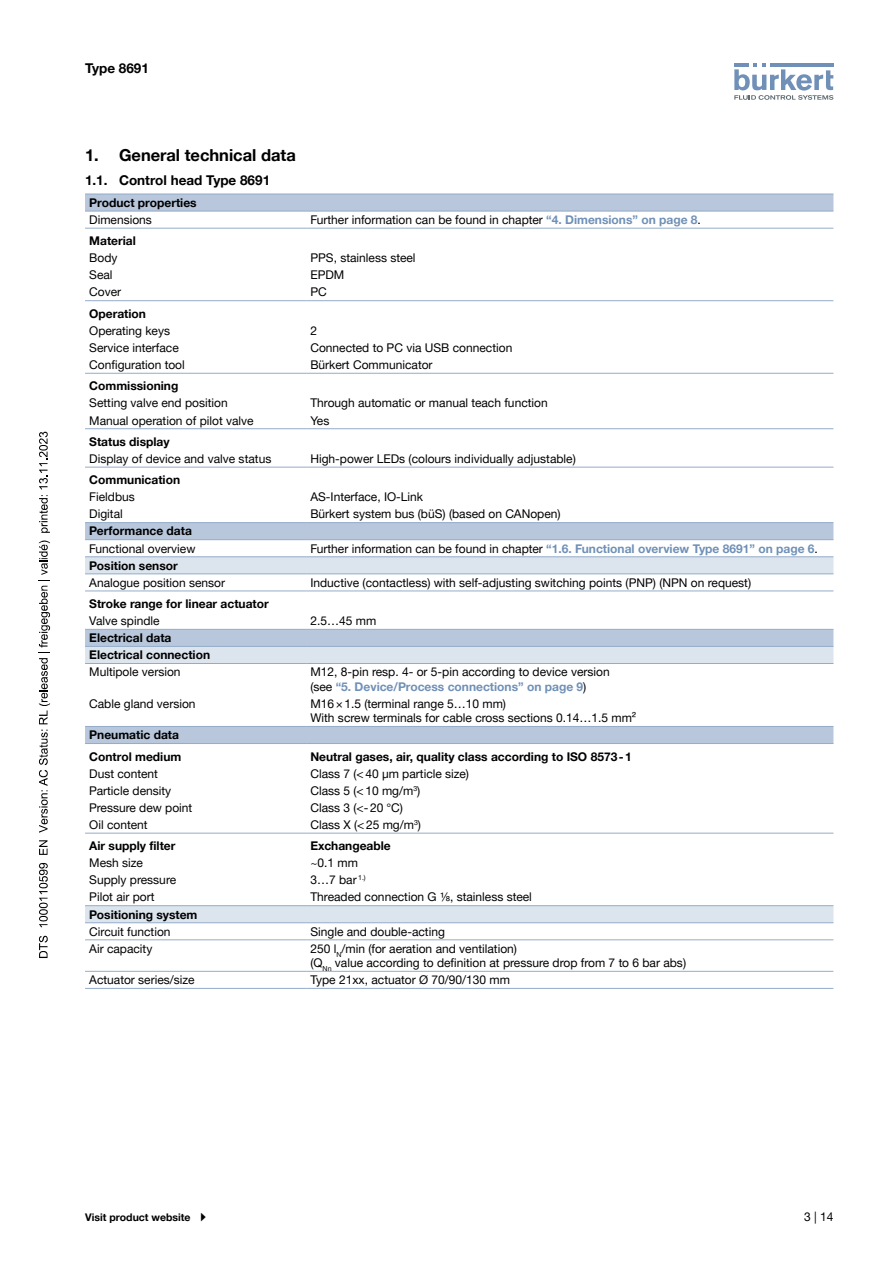
<style>
.page{position:relative;width:893px;height:1263px;background:#fff}
.page>*{position:absolute;margin:0;border:0;box-sizing:border-box;transform-origin:0 0}
.t1{font:700 16.5px "Helvetica Neue LTW1 G";color:#000}
.t2{font:700 13.5px "Helvetica Neue LTW1 G";color:#000}
.t3{font:12px/14.4px "Helvetica Neue LTW1 G";color:#000}
.t4{font:700 12px/17.1px "Helvetica Neue LTW1 G";color:#000}
.t5{font:700 12px "Helvetica Neue LTW1 G";color:#7090b7}
.t6{font:700 10.5px "Helvetica Neue LTW1 G";color:#000}
.s1{font-weight:700;color:#7090b7}
.s2{font-weight:400;color:#000}
</style>
<div class="page">
<svg style="left:734px;top:63px;width:99px;height:37px"></svg>
<svg style="left:85px;top:195px;width:748px;height:346px"></svg>
<svg style="left:85px;top:557px;width:748px;height:365px"></svg>
<hr style="left:85px;top:833px;width:221px;height:1px;background:#94acc9">
<hr style="left:306px;top:833px;width:527px;height:1px;background:#94acc9">
<hr style="left:85px;top:939px;width:221px;height:1px;background:#94acc9">
<hr style="left:306px;top:939px;width:527px;height:1px;background:#94acc9">
<hr style="left:85px;top:971px;width:221px;height:1px;background:#94acc9">
<hr style="left:306px;top:971px;width:527px;height:1px;background:#94acc9">
<hr style="left:85px;top:194px;width:221px;height:1px;background:#94acc9">
<hr style="left:306px;top:194px;width:527px;height:1px;background:#94acc9">
<hr style="left:85px;top:211px;width:221px;height:1px;background:#94acc9">
<hr style="left:306px;top:211px;width:527px;height:1px;background:#94acc9">
<hr style="left:85px;top:522px;width:221px;height:1px;background:#94acc9">
<hr style="left:306px;top:522px;width:527px;height:1px;background:#94acc9">
<hr style="left:85px;top:539px;width:221px;height:1px;background:#94acc9">
<hr style="left:306px;top:539px;width:527px;height:1px;background:#94acc9">
<hr style="left:85px;top:228px;width:221px;height:1px;background:#94acc9">
<hr style="left:306px;top:228px;width:527px;height:1px;background:#94acc9">
<hr style="left:85px;top:300px;width:221px;height:1px;background:#94acc9">
<hr style="left:306px;top:300px;width:527px;height:1px;background:#94acc9">
<hr style="left:85px;top:373px;width:221px;height:1px;background:#94acc9">
<hr style="left:306px;top:373px;width:527px;height:1px;background:#94acc9">
<hr style="left:85px;top:428px;width:221px;height:1px;background:#94acc9">
<hr style="left:306px;top:428px;width:527px;height:1px;background:#94acc9">
<hr style="left:85px;top:467px;width:221px;height:1px;background:#94acc9">
<hr style="left:306px;top:467px;width:527px;height:1px;background:#94acc9">
<hr style="left:85px;top:591px;width:221px;height:1px;background:#94acc9">
<hr style="left:306px;top:591px;width:527px;height:1px;background:#94acc9">
<hr style="left:85px;top:556px;width:221px;height:1px;background:#94acc9">
<hr style="left:306px;top:556px;width:527px;height:1px;background:#94acc9">
<hr style="left:85px;top:574px;width:221px;height:1px;background:#94acc9">
<hr style="left:306px;top:574px;width:527px;height:1px;background:#94acc9">
<hr style="left:85px;top:905px;width:221px;height:1px;background:#94acc9">
<hr style="left:306px;top:905px;width:527px;height:1px;background:#94acc9">
<hr style="left:85px;top:922px;width:221px;height:1px;background:#94acc9">
<hr style="left:306px;top:922px;width:527px;height:1px;background:#94acc9">
<hr style="left:85px;top:663px;width:221px;height:1px;background:#94acc9">
<hr style="left:306px;top:663px;width:527px;height:1px;background:#94acc9">
<hr style="left:85px;top:629px;width:221px;height:1px;background:#94acc9">
<hr style="left:306px;top:629px;width:527px;height:1px;background:#94acc9">
<hr style="left:85px;top:646px;width:221px;height:1px;background:#94acc9">
<hr style="left:306px;top:646px;width:527px;height:1px;background:#94acc9">
<hr style="left:85px;top:726px;width:221px;height:1px;background:#94acc9">
<hr style="left:306px;top:726px;width:527px;height:1px;background:#94acc9">
<hr style="left:85px;top:743px;width:221px;height:1px;background:#94acc9">
<hr style="left:306px;top:743px;width:527px;height:1px;background:#94acc9">
<hr style="left:85px;top:988px;width:221px;height:1px;background:#94acc9">
<hr style="left:306px;top:988px;width:527px;height:1px;background:#94acc9">
<svg style="left:39px;top:936px;width:9px;height:22px"></svg>
<svg style="left:39px;top:863px;width:9px;height:64px"></svg>
<svg style="left:39px;top:840px;width:9px;height:15px"></svg>
<svg style="left:39px;top:540px;width:11px;height:293px"></svg>
<svg style="left:39px;top:495px;width:11px;height:38px"></svg>
<svg style="left:39px;top:432px;width:9px;height:57px"></svg>
<p class="t2" style="left:85px;top:60px;width:65px">Type 8691</p>
<h1 class="t1" style="left:85px;top:145px;width:212px">1. General technical data</h1>
<p class="t2" style="left:85px;top:172px;width:187px">1.1. Control head Type 8691</p>
<p class="t4" style="left:89px;top:194px;width:109px">Product properties</p>
<p class="t3" style="left:89px;top:212px;width:64px">Dimensions</p>
<p class="t3" style="left:310px;top:212px;width:392px">Further information can be found in chapter <span class="s1">“4. Dimensions” on page 8</span>.</p>
<p class="t4" style="left:89px;top:232px;width:48px">Material</p>
<p class="t3" style="left:89px;top:251px;width:30px">Body</p>
<p class="t3" style="left:310px;top:251px;width:107px">PPS, stainless steel</p>
<p class="t3" style="left:89px;top:268px;width:25px">Seal</p>
<p class="t3" style="left:310px;top:268px;width:36px">EPDM</p>
<p class="t3" style="left:89px;top:285px;width:33px">Cover</p>
<p class="t3" style="left:310px;top:285px;width:18px">PC</p>
<p class="t4" style="left:89px;top:305px;width:58px">Operation</p>
<p class="t3" style="left:89px;top:323px;width:82px">Operating keys</p>
<p class="t3" style="left:310px;top:323px;width:8px">2</p>
<p class="t3" style="left:89px;top:340px;width:91px">Service interface</p>
<p class="t3" style="left:310px;top:340px;width:203px">Connected to PC via USB connection</p>
<p class="t3" style="left:89px;top:357px;width:97px">Configuration tool</p>
<p class="t3" style="left:310px;top:357px;width:124px">Bürkert Communicator</p>
<p class="t4" style="left:89px;top:377px;width:91px">Commissioning</p>
<p class="t3" style="left:89px;top:396px;width:140px">Setting valve end position</p>
<p class="t3" style="left:310px;top:396px;width:239px">Through automatic or manual teach function</p>
<p class="t3" style="left:89px;top:413px;width:166px">Manual operation of pilot valve</p>
<p class="t3" style="left:310px;top:413px;width:20px">Yes</p>
<p class="t4" style="left:89px;top:433px;width:82px">Status display</p>
<p class="t3" style="left:89px;top:451px;width:184px">Display of device and valve status</p>
<p class="t3" style="left:310px;top:451px;width:267px">High-power LEDs (colours individually adjustable)</p>
<p class="t4" style="left:89px;top:471px;width:92px">Communication</p>
<p class="t3" style="left:89px;top:490px;width:47px">Fieldbus</p>
<p class="t3" style="left:310px;top:490px;width:114px">AS-Interface, IO-Link</p>
<p class="t3" style="left:89px;top:507px;width:35px">Digital</p>
<p class="t3" style="left:310px;top:507px;width:252px">Bürkert system bus (büS) (based on CANopen)</p>
<p class="t4" style="left:89px;top:523px;width:104px">Performance data</p>
<p class="t3" style="left:89px;top:541px;width:108px">Functional overview</p>
<p class="t5" style="left:310px;top:541px;width:509px"><span class="s2">Further information can be found in chapter</span> “1.6. Functional overview Type 8691” on page 6<span class="s2">.</span></p>
<p class="t4" style="left:89px;top:557px;width:90px">Position sensor</p>
<p class="t3" style="left:89px;top:575px;width:137px">Analogue position sensor</p>
<p class="t3" style="left:310px;top:575px;width:442px">Inductive (contactless) with self-adjusting switching points (PNP) (NPN on request)</p>
<p class="t4" style="left:89px;top:595px;width:181px">Stroke range for linear actuator</p>
<p class="t3" style="left:89px;top:614px;width:72px">Valve spindle</p>
<p class="t3" style="left:310px;top:614px;width:67px">2.5…45 mm</p>
<p class="t4" style="left:89px;top:629px;width:122px">Electrical data<br>Electrical connection</p>
<p class="t3" style="left:89px;top:665px;width:93px">Multipole version</p>
<p class="t3" style="left:310px;top:665px;width:301px">M12, 8-pin resp. 4- or 5-pin according to device version (see <span class="s1">“5. Device/Process connections” on page 9</span>)</p>
<p class="t3" style="left:89px;top:696px;width:108px">Cable gland version</p>
<p class="t3" style="left:310px;top:696px;width:327px">M16×1.5 (terminal range 5…10 mm)<br>With screw terminals for cable cross sections 0.14…1.5 mm²</p>
<p class="t4" style="left:89px;top:724px;width:94px;line-height:21.3px">Pneumatic data<br>Control medium</p>
<p class="t4" style="left:310px;top:748px;width:323px">Neutral gases, air, quality class according to ISO 8573-1</p>
<p class="t3" style="left:89px;top:766px;width:70px">Dust content</p>
<p class="t3" style="left:310px;top:766px;width:160px">Class 7 (&lt;40 µm particle size)</p>
<p class="t3" style="left:89px;top:783px;width:83px">Particle density</p>
<p class="t3" style="left:310px;top:783px;width:111px">Class 5 (&lt;10 mg/m<sup>3</sup>)</p>
<p class="t3" style="left:89px;top:800px;width:105px">Pressure dew point</p>
<p class="t3" style="left:310px;top:800px;width:94px">Class 3 (&lt;-20 °C)</p>
<p class="t3" style="left:89px;top:817px;width:60px">Oil content</p>
<p class="t3" style="left:310px;top:817px;width:112px">Class X (&lt;25 mg/m<sup>3</sup>)</p>
<p class="t4" style="left:89px;top:837px;width:88px">Air supply filter</p>
<p class="t4" style="left:310px;top:837px;width:82px">Exchangeable</p>
<p class="t3" style="left:89px;top:856px;width:55px">Mesh size</p>
<p class="t3" style="left:310px;top:856px;width:49px">~0.1 mm</p>
<p class="t3" style="left:89px;top:873px;width:88px">Supply pressure</p>
<p class="t3" style="left:310px;top:873px;width:57px">3…7 bar <sup>1.)</sup></p>
<p class="t3" style="left:89px;top:890px;width:67px">Pilot air port</p>
<p class="t3" style="left:310px;top:890px;width:223px">Threaded connection G ⅛, stainless steel</p>
<p class="t4" style="left:89px;top:906px;width:110px">Positioning system</p>
<p class="t3" style="left:89px;top:924px;width:83px">Circuit function</p>
<p class="t3" style="left:310px;top:924px;width:136px">Single and double-acting</p>
<p class="t3" style="left:89px;top:941px;width:65px">Air capacity</p>
<p class="t3" style="left:310px;top:941px;width:377px">250 l<sub>N</sub>/min (for aeration and ventilation)<br>(Q<sub>Nn</sub> value according to definition at pressure drop from 7 to 6 bar abs)</p>
<p class="t3" style="left:89px;top:972px;width:107px">Actuator series/size</p>
<p class="t3" style="left:310px;top:972px;width:201px">Type 21xx, actuator Ø 70/90/130 mm</p>
<p class="t6" style="left:85px;top:1211px;width:107px">Visit product website</p>
<p class="t3" style="left:804px;top:1209px;width:31px">3 | 14</p>
</div>
